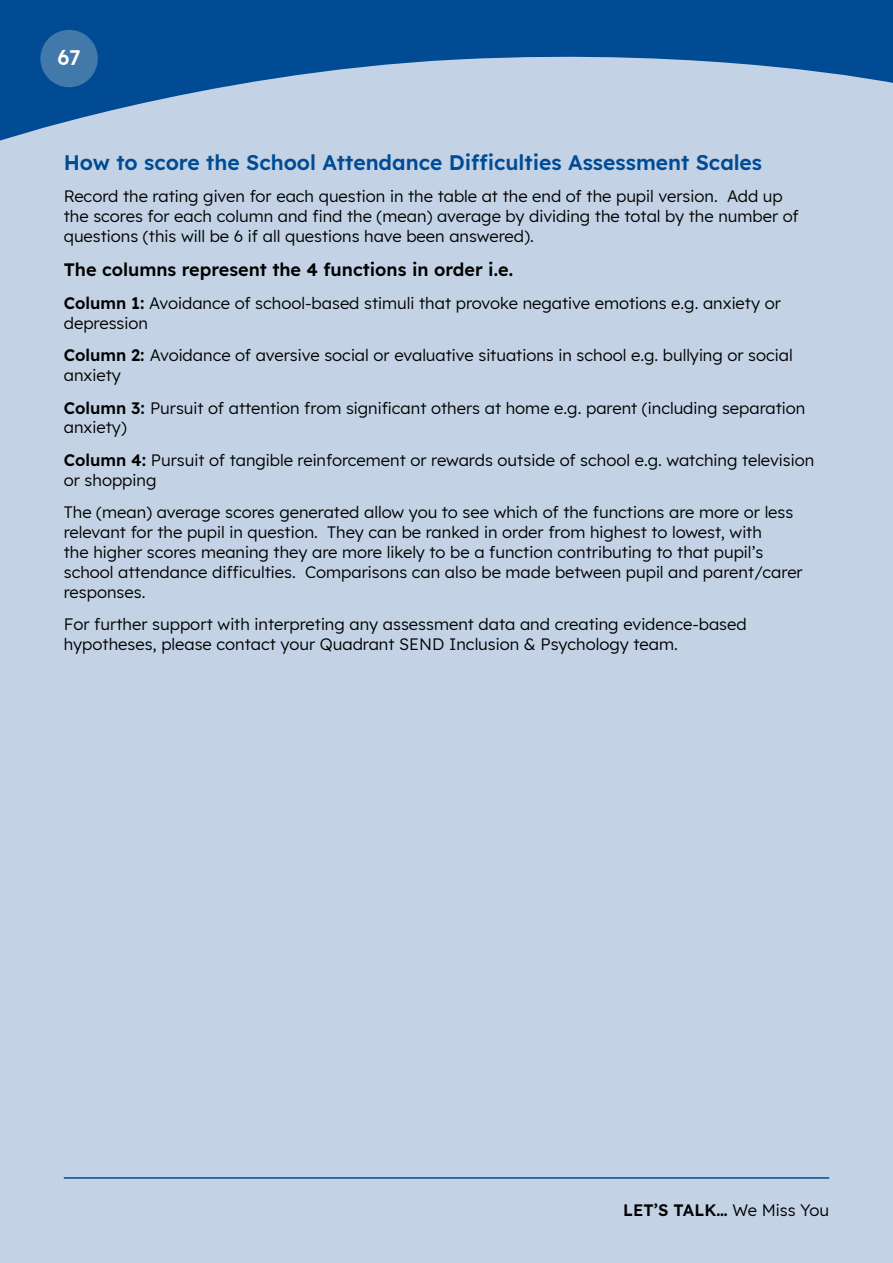
<style>
.page{position:relative;width:893px;height:1263px;background:#c3d3e5}
.page>*{position:absolute;margin:0;border:0;box-sizing:border-box;transform-origin:0 0}
.Sub_Header{font:600 21px "Lexend";color:#004b94}
.t1{font:600 21px "Lexend";color:#fff}
.Small_Header{font:600 18px "Lexend";color:#000}
.Body_Copy{font:16.5px/19.8px "Lexend";color:#000}
.t2{font:600 16.5px "Lexend";color:#000}
.s1{font-weight:600}
.s2{font-weight:400}
</style>
<div class="page">
<hr style="left:64px;top:1177px;width:765px;height:2px;background:#004b94">
<svg style="left:0;top:0;width:893px;height:141px;fill:#004b94"></svg>
<div style="left:40px;top:30px;width:58px;height:57px;background:#4179aa;border-radius:50%"></div>
<p class="t1" style="left:57px;top:42px;width:25px">67</p>
<h3 class="Sub_Header" style="left:64px;top:146px;width:700px">How to score the School Attendance Difficulties Assessment Scales</h3>
<p class="Body_Copy" style="left:64px;top:186px;width:736px">Record the rating given for each question in the table at the end of the pupil version. Add up the scores for each column and find the (mean) average by dividing the total by the number of questions (this will be 6 if all questions have been answered).</p>
<h4 class="Small_Header" style="left:64px;top:256px;width:451px">The columns represent the 4 functions in order i.e.</h4>
<p class="Body_Copy" style="left:64px;top:292px;width:719px"><span class="s1">Column 1:</span> Avoidance of school-based stimuli that provoke negative emotions e.g. anxiety or depression</p>
<p class="Body_Copy" style="left:64px;top:344px;width:730px"><span class="s1">Column 2:</span> Avoidance of aversive social or evaluative situations in school e.g. bullying or social anxiety</p>
<p class="Body_Copy" style="left:64px;top:397px;width:743px"><span class="s1">Column 3:</span> Pursuit of attention from significant others at home e.g. parent (including separation anxiety)</p>
<p class="Body_Copy" style="left:64px;top:449px;width:752px"><span class="s1">Column 4:</span> Pursuit of tangible reinforcement or rewards outside of school e.g. watching television or shopping</p>
<p class="Body_Copy" style="left:64px;top:502px;width:740px">The (mean) average scores generated allow you to see which of the functions are more or less relevant for the pupil in question. They can be ranked in order from highest to lowest, with<br>the higher scores meaning they are more likely to be a function contributing to that pupil’s school attendance difficulties. Comparisons can also be made between pupil and parent/carer responses.</p>
<p class="Body_Copy" style="left:64px;top:613px;width:684px">For further support with interpreting any assessment data and creating evidence-based hypotheses, please contact your Quadrant SEND Inclusion &amp; Psychology team.</p>
<p class="t2" style="left:623px;top:1197px;width:208px">LET’S TALK… <span class="s2">We Miss You</span></p>
</div>
